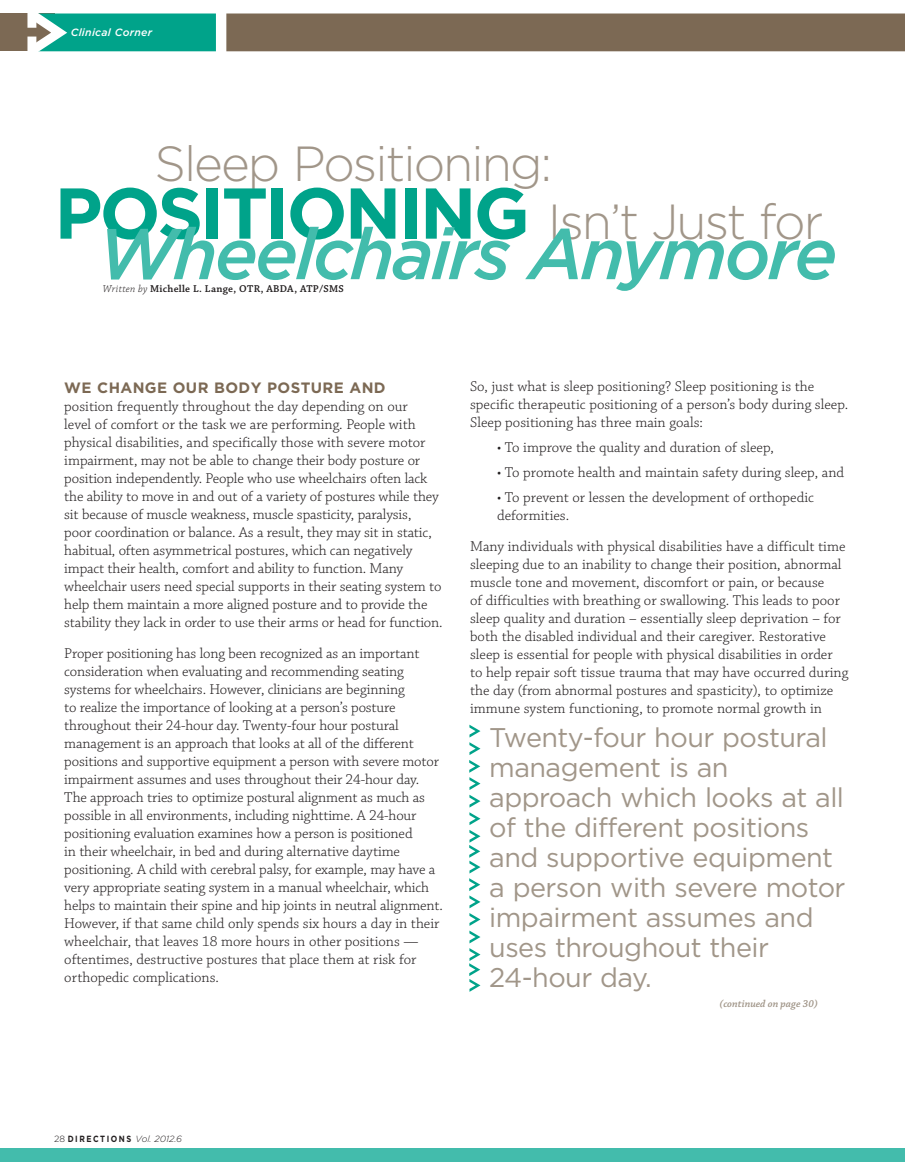
<style>
.page{position:relative;width:905px;height:1175px;background:#fff}
.page>*{position:absolute;margin:0;border:0;box-sizing:border-box;transform-origin:0 0}
.DEPT___Story_Title{font:italic 500 71.7px "Gotham";letter-spacing:-.04em;color:#43bcac}
.DEPT___Story_Title-2{font:300 49.2px "Gotham";letter-spacing:-.04em;color:#a19689}
.BODY_LT_pg_quote{font:27px/30px "Gotham";letter-spacing:-.02em;color:#a19689}
.New_1st_paragraph_co{font:300 15px/18px "Chaparral Pro";letter-spacing:-.005em;color:#231f20}
.List_Paragraph{font:300 15px/18px "Chaparral Pro";color:#231f20}
.t1{font:600 10.5px "Chaparral Pro";letter-spacing:.025em;color:#231f20}
.DEPT___Story_Title-3{font:italic 600 10.5px "Chaparral Pro";color:#a19689}
.t2{font:italic 500 10.5px "Gotham";letter-spacing:.025em;color:#fff}
.t3{font:700 9px "Gotham";letter-spacing:.2em;color:#231f20;scale:.85 1}
.s1{font-weight:700;font-size:71.7px;color:#00a38a}
.s2{font-weight:300;font-style:italic}
.s3{font-family:"Gotham";font-weight:700;color:#7c6954}
.s4{font-weight:300}
</style>
<div class="page">
<svg style="left:469px;top:724px;width:11px;height:267px"></svg>
<div style="left:0;top:14px;width:54px;height:37px;background:#7c6954"></div>
<div style="left:226px;top:14px;width:678px;height:37px;background:#7c6954"></div>
<svg style="left:20px;top:13px;width:196px;height:39px;background:#28aa95"></svg>
<div style="left:0;top:1148px;width:904px;height:13px;background:#43bcac"></div>
<p class="t2" style="left:71px;top:26px;width:83px">Clinical Corner</p>
<p class="DEPT___Story_Title-2" style="left:154px;top:137px;width:399px">Sleep Positioning:</p>
<p class="DEPT___Story_Title-2" style="left:54px;top:194px;width:770px"><span class="s1">POSITIONING</span> Isn’t Just for</p>
<p class="DEPT___Story_Title" style="left:97px;top:213px;width:741px">Wheelchairs Anymore</p>
<p class="t1" style="left:103px;top:282px;width:242px"><span class="s2">Written by</span> Michelle L. Lange, OTR, ABDA, ATP/SMS</p>
<p class="New_1st_paragraph_co" style="left:64px;top:379px;width:380px"><span class="s3">WE CHANGE OUR BODY POSTURE AND<br></span>position frequently throughout the day depending on our<br>level of comfort or the task we are performing. People with physical disabilities, and specifically those with severe motor impairment, may not be able to change their body posture or position independently. People who use wheelchairs often lack the ability to move in and out of a variety of postures while they sit because of muscle weakness, muscle spasticity, paralysis,<br>poor coordination or balance. As a result, they may sit in static, habitual, often asymmetrical postures, which can negatively impact their health, comfort and ability to function. Many wheelchair users need special supports in their seating system to help them maintain a more aligned posture and to provide the stability they lack in order to use their arms or head for function.</p>
<p class="New_1st_paragraph_co" style="left:64px;top:645px;width:380px">Proper positioning has long been recognized as an important consideration when evaluating and recommending seating systems for wheelchairs. However, clinicians are beginning<br>to realize the importance of looking at a person’s posture throughout their 24-hour day. Twenty-four hour postural management is an approach that looks at all of the different positions and supportive equipment a person with severe motor impairment assumes and uses throughout their 24-hour day.<br>The approach tries to optimize postural alignment as much as possible in all environments, including nighttime. A 24-hour positioning evaluation examines how a person is positioned<br>in their wheelchair, in bed and during alternative daytime positioning. A child with cerebral palsy, for example, may have a very appropriate seating system in a manual wheelchair, which helps to maintain their spine and hip joints in neutral alignment.<br>However, if that same child only spends six hours a day in their wheelchair, that leaves 18 more hours in other positions — oftentimes, destructive postures that place them at risk for orthopedic complications.</p>
<p class="New_1st_paragraph_co" style="left:470px;top:378px;width:380px">So, just what is sleep positioning? Sleep positioning is the specific therapeutic positioning of a person’s body during sleep.<br>Sleep positioning has three main goals:</p>
<p class="List_Paragraph" style="left:497px;top:439px;width:278px">• To improve the quality and duration of sleep,</p>
<p class="List_Paragraph" style="left:497px;top:464px;width:349px">• To promote health and maintain safety during sleep, and</p>
<p class="List_Paragraph" style="left:497px;top:488px;width:318px">• To prevent or lessen the development of orthopedic deformities.</p>
<p class="New_1st_paragraph_co" style="left:470px;top:538px;width:380px">Many individuals with physical disabilities have a difficult time sleeping due to an inability to change their position, abnormal muscle tone and movement, discomfort or pain, or because<br>of difficulties with breathing or swallowing. This leads to poor sleep quality and duration – essentially sleep deprivation – for both the disabled individual and their caregiver. Restorative sleep is essential for people with physical disabilities in order to help repair soft tissue trauma that may have occurred during the day (from abnormal postures and spasticity), to optimize immune system functioning, to promote normal growth in</p>
<p class="BODY_LT_pg_quote" style="left:489px;top:722px;width:358px">Twenty-four hour postural management is an approach which looks at all of the different positions and supportive equipment a person with severe motor impairment assumes and uses throughout their<br>24-hour day.</p>
<p class="DEPT___Story_Title-3" style="left:719px;top:997px;width:100px">(continued on page 30)</p>
<p class="t3" style="left:54px;top:1133px;width:152px"><span class="s4">28</span> DIRECTIONS <span class="s2">Vol. 2012.6</span></p>
</div>
